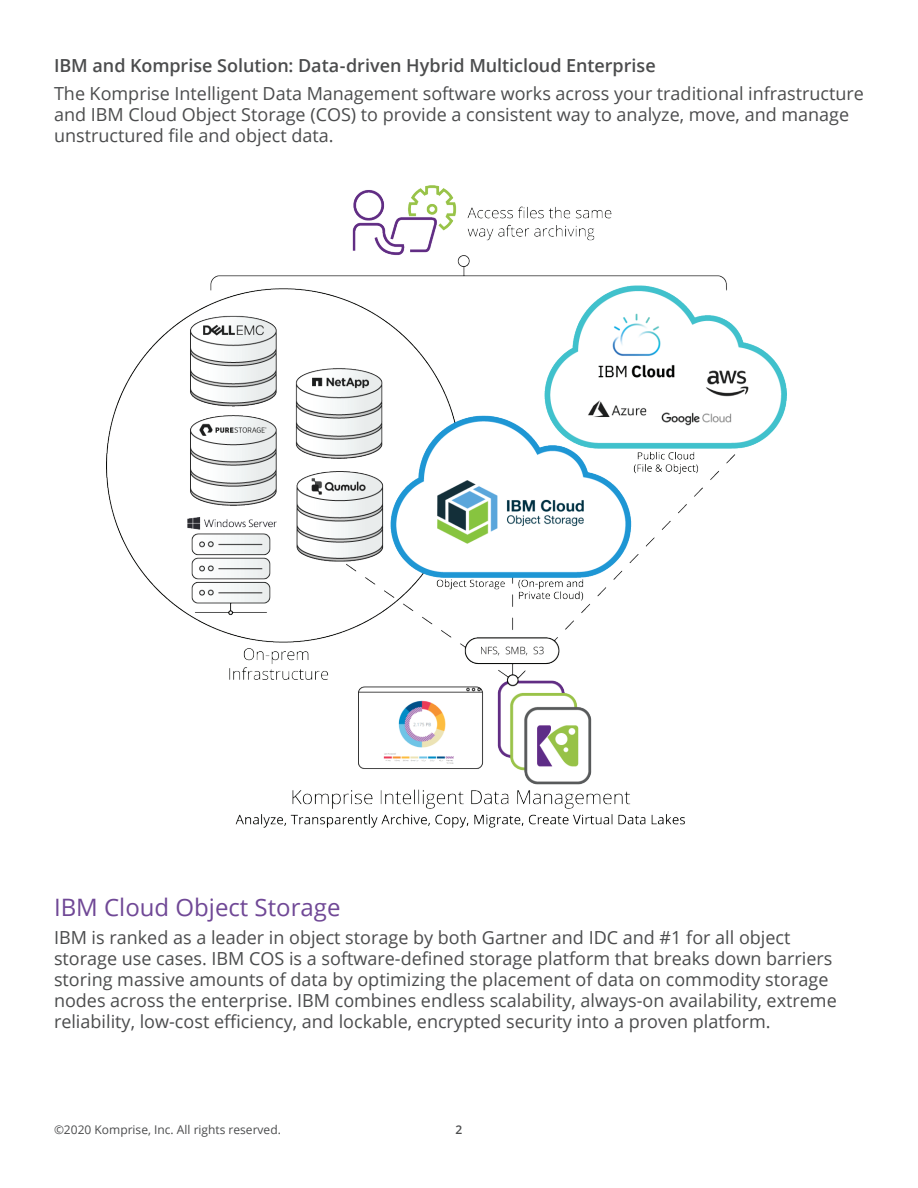
<style>
.page{position:relative;width:918px;height:1188px;background:#fff}
.page>*{position:absolute;margin:0;border:0;box-sizing:border-box;transform-origin:0 0}
.t1{font:24px "Open Sans";color:#704896}
.t2{font:18px/21px "Open Sans";color:#4b4c4d}
.t3{font:600 18px "Open Sans";color:#4b4c4d}
.t4{font:12px "Open Sans";color:#4b4c4d}
.t5{font:600 12px "Open Sans";color:#4b4c4d}
</style>
<div class="page">
<img style="left:107px;top:185px;width:679px;height:642px">
<p class="t3" style="left:54px;top:53px;width:603px">IBM and Komprise Solution: Data-driven Hybrid Multicloud Enterprise</p>
<p class="t2" style="left:54px;top:83px;width:812px">The Komprise Intelligent Data Management software works across your traditional infrastructure and IBM Cloud Object Storage (COS) to provide a consistent way to analyze, move, and manage unstructured file and object data.</p>
<h1 class="t1" style="left:54px;top:891px;width:288px">IBM Cloud Object Storage</h1>
<p class="t2" style="left:54px;top:926px;width:784px">IBM is ranked as a leader in object storage by both Gartner and IDC and #1 for all object storage use cases. IBM COS is a software-defined storage platform that breaks down barriers storing massive amounts of data by optimizing the placement of data on commodity storage nodes across the enterprise. IBM combines endless scalability, always-on availability, extreme reliability, low-cost efficiency, and lockable, encrypted security into a proven platform.</p>
<p class="t4" style="left:54px;top:1121px;width:228px">©2020 Komprise, Inc. All rights reserved.</p>
<p class="t5" style="left:456px;top:1121px;width:8px">2</p>
</div>
